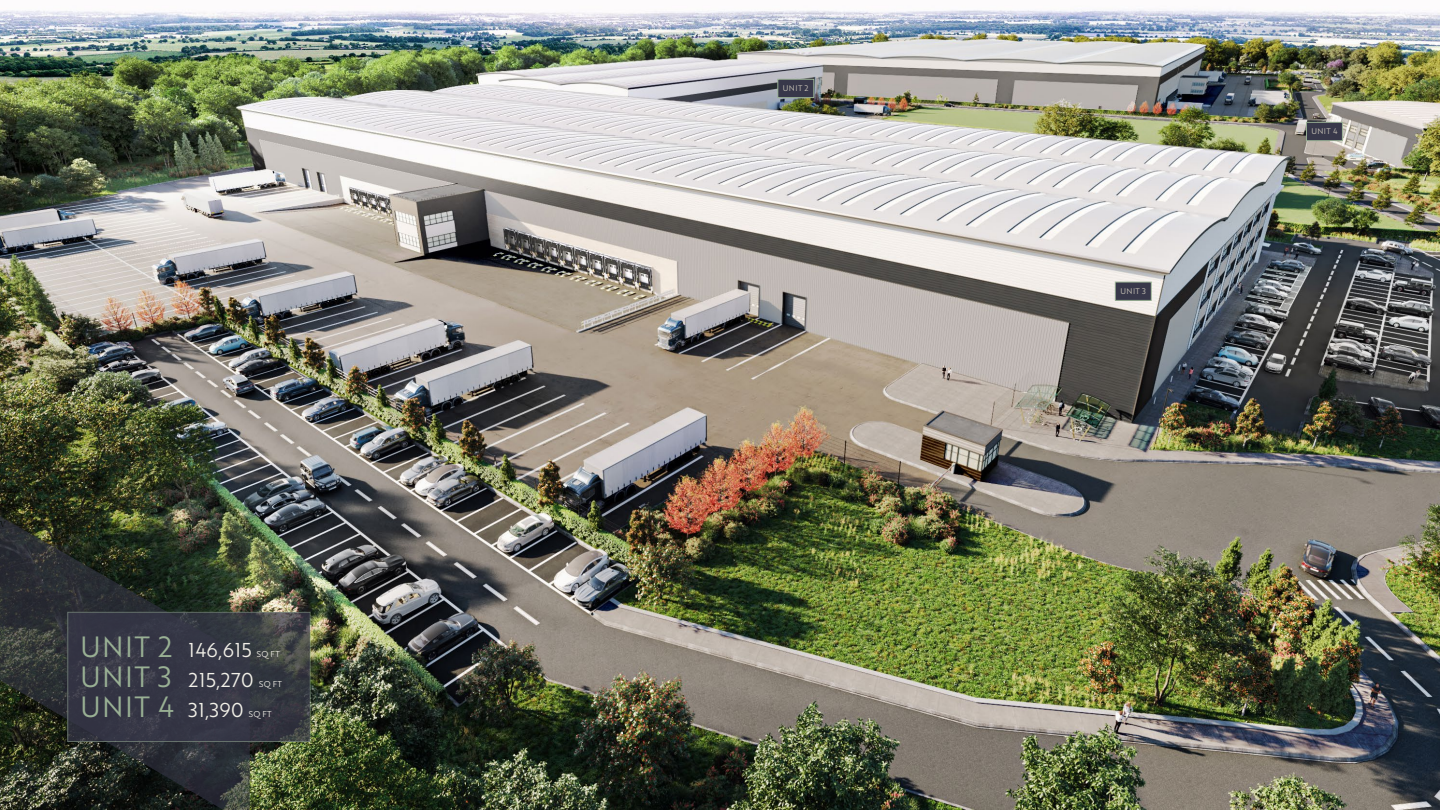
<style>
.page{position:relative;width:1440px;height:810px;background:#fff}
.page>*{position:absolute;margin:0;border:0;box-sizing:border-box;transform-origin:0 0}
.t1{font:19.5px "Brother 1816 Book";letter-spacing:.03em;color:#f2f0e8}
.t2{font:9px "Minion Pro";color:#000}
.t3{font:8.25px "Brother 1816 Book";letter-spacing:.04em;color:#f2f0e8}
.t4{font:7.95px "Brother 1816 Book";letter-spacing:.05em;color:#ccc7ba}
.s1{font-size:28.5px;color:#99b094}
</style>
<div class="page">
<img style="left:0;top:9px;width:1440px;height:801px">
<svg style="left:0;top:516px;width:250px;height:294px;background:#2d332b"></svg>
<div style="left:68px;top:612px;width:242px;height:129px;background:#38384a"></div>
<div style="left:778px;top:79px;width:36px;height:19px;background:#38384a"></div>
<div style="left:778px;top:79px;width:36px;height:19px;border:1px solid #99b094"></div>
<div style="left:1115px;top:282px;width:36px;height:18px;background:#38384a"></div>
<div style="left:1115px;top:282px;width:36px;height:18px;border:1px solid #99b094"></div>
<div style="left:1306px;top:122px;width:36px;height:19px;background:#38384a"></div>
<div style="left:1306px;top:122px;width:36px;height:19px;border:1px solid #99b094"></div>
<p class="t2" style="left:-1px;top:518px;width:8px">V</p>
<p class="t1" style="left:81px;top:636px;width:173px"><span class="s1">UNIT 2</span> 146,615</p>
<p class="t3" style="left:257px;top:648px;width:25px">SQ FT</p>
<p class="t1" style="left:81px;top:666px;width:175px"><span class="s1">UNIT 3</span> 215,270</p>
<p class="t3" style="left:259px;top:678px;width:25px">SQ FT</p>
<p class="t1" style="left:81px;top:696px;width:164px"><span class="s1">UNIT 4</span> 31,390</p>
<p class="t3" style="left:249px;top:708px;width:25px">SQ FT</p>
<p class="t4" style="left:783px;top:83px;width:27px">UNIT 2</p>
<p class="t4" style="left:1121px;top:285px;width:27px">UNIT 3</p>
<p class="t4" style="left:1311px;top:126px;width:28px">UNIT 4</p>
</div>
